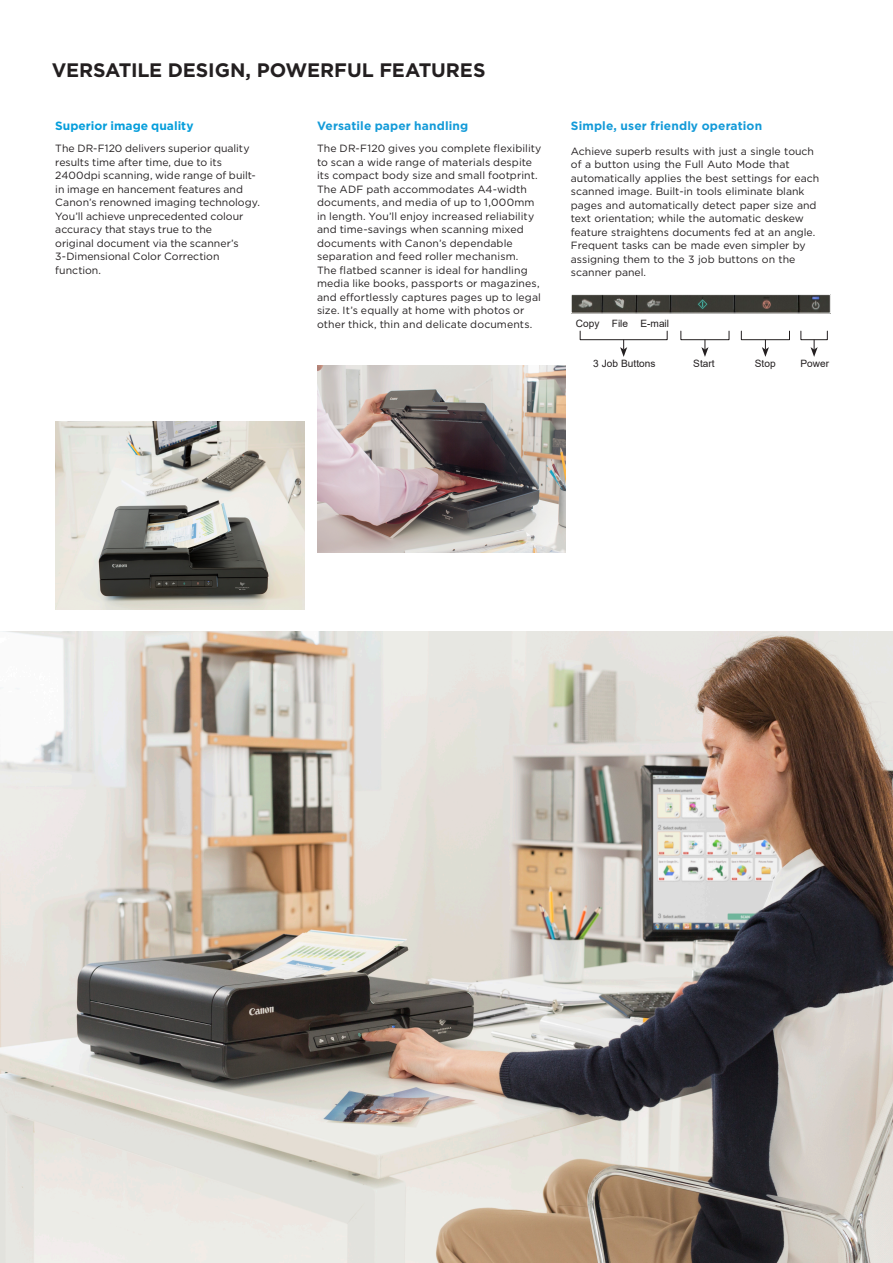
<style>
.page{position:relative;width:893px;height:1263px;background:#fff}
.page>*{position:absolute;margin:0;border:0;box-sizing:border-box;transform-origin:0 0}
.HEADER_B{font:700 19.5px "Gotham";letter-spacing:-.005em;color:#231f20}
.Bullet_Points{font:700 12px "Gotham";letter-spacing:.01em;color:#139ad8}
.BODY_BULLETS{font:700 12px "Gotham";letter-spacing:.01em;color:#149bd8}
.SUBHEAD{font:700 12px "Gotham";color:#069edb}
.BODY_BULLETS-2{font:10.5px/13.5px "Gotham";letter-spacing:.005em;color:#231f20}
.Bullet_Points-2{font:10.5px/13.5px "Gotham";color:#231f20}
.Bullet_Points-3{font:10.05px "Arial";color:#231f20}
</style>
<div class="page">
<img style="left:0;top:631px;width:893px;height:632px">
<img style="left:55px;top:422px;width:249px;height:188px">
<img style="left:317px;top:366px;width:249px;height:187px">
<div style="left:580px;top:331px;width:88px;height:9px;border:1px solid #231f20"></div>
<div style="left:680px;top:331px;width:49px;height:9px;border:1px solid #231f20"></div>
<div style="left:741px;top:331px;width:49px;height:9px;border:1px solid #231f20"></div>
<div style="left:800px;top:331px;width:28px;height:9px;border:1px solid #231f20"></div>
<svg style="left:620px;top:340px;width:7px;height:17px"></svg>
<svg style="left:701px;top:340px;width:7px;height:17px"></svg>
<svg style="left:762px;top:340px;width:7px;height:17px"></svg>
<svg style="left:810px;top:340px;width:8px;height:17px"></svg>
<img style="left:573px;top:296px;width:256px;height:15px">
<div style="left:571px;top:294px;width:260px;height:19px;border:1px solid #fff"></div>
<p class="HEADER_B" style="left:52px;top:57px;width:435px">VERSATILE DESIGN, POWERFUL FEATURES</p>
<p class="SUBHEAD" style="left:55px;top:118px;width:140px">Superior image quality</p>
<p class="BODY_BULLETS-2" style="left:55px;top:142px;width:206px">The DR-F120 delivers superior quality results time after time, due to its 2400dpi scanning, wide range of built&shy;in image en hancement features and Canon’s renowned imaging technology.<br>You’ll achieve unprecedented colour accuracy that stays true to the<br>original document via the scanner’s 3-Dimensional Color Correction function.</p>
<p class="BODY_BULLETS" style="left:317px;top:118px;width:153px">Versatile paper handling</p>
<p class="BODY_BULLETS-2" style="left:317px;top:142px;width:226px">The DR-F120 gives you complete flexibility to scan a wide range of materials despite its compact body size and small footprint.<br>The ADF path accommodates A4-width documents, and media of up to 1,000mm in length. You’ll enjoy increased reliability and time-savings when scanning mixed documents with Canon’s dependable separation and feed roller mechanism.<br>The flatbed scanner is ideal for handling media like books, passports or magazines, and effortlessly captures pages up to legal size. It’s equally at home with photos or other thick, thin and delicate documents.</p>
<p class="Bullet_Points" style="left:571px;top:118px;width:193px">Simple, user friendly operation</p>
<p class="Bullet_Points-2" style="left:571px;top:144px;width:250px">Achieve superb results with just a single touch of a button using the Full Auto Mode that automatically applies the best settings for each scanned image. Built-in tools eliminate blank pages and automatically detect paper size and text orientation; while the automatic deskew feature straightens documents fed at an angle.<br>Frequent tasks can be made even simpler by assigning them to the 3 job buttons on the scanner panel.</p>
<p class="Bullet_Points-3" style="left:576px;top:317px;width:95px">Copy File E-mail</p>
<p class="Bullet_Points-3" style="left:593px;top:357px;width:64px">3 Job Buttons</p>
<p class="Bullet_Points-3" style="left:693px;top:357px;width:23px">Start</p>
<p class="Bullet_Points-3" style="left:755px;top:357px;width:22px">Stop</p>
<p class="Bullet_Points-3" style="left:800px;top:357px;width:30px">Power</p>
</div>
